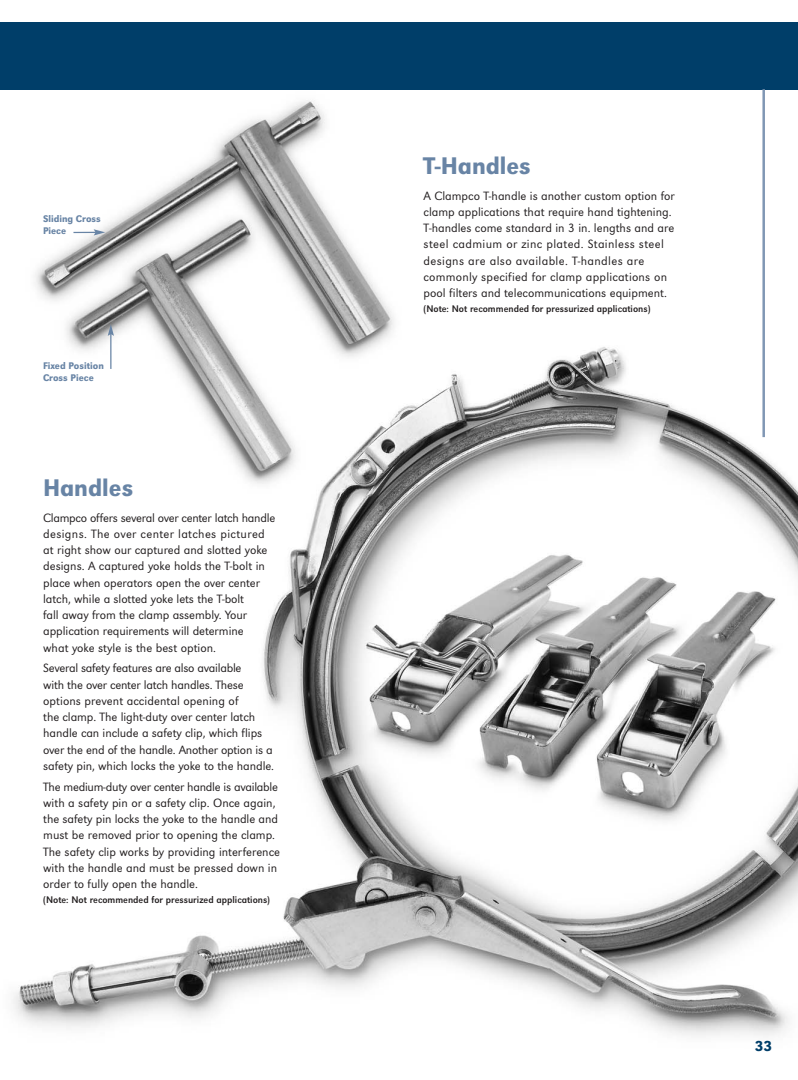
<style>
.page{position:relative;width:798px;height:1080px;background:#fff}
.page>*{position:absolute;margin:0;border:0;box-sizing:border-box;transform-origin:0 0}
.t1{font:25px "URW Grotesk T Medi Narr";color:#6884a5}
.t2{font:500 15px "URW Grotesk T";color:#003e69}
.t3{font:12.5px/16.2px "URW Grotesk T Ligh";color:#231f20}
.t4{font:10px "URW Grotesk T Regu Narr";color:#231f20}
.t5{font:10px/11.9px "URW Grotesk T Medi Narr";color:#6884a5}
</style>
<div class="page">
<img style="left:13px;top:337px;width:784px;height:699px">
<div style="left:0;top:22px;width:797px;height:68px;background:#003e69"></div>
<hr style="left:762px;top:89px;width:2px;height:348px;background:#8097b4">
<img style="left:17px;top:100px;width:401px;height:408px">
<hr style="left:110px;top:334px;width:1px;height:35px;background:#6884a5">
<svg style="left:108px;top:324px;width:6px;height:12px"></svg>
<svg style="left:73px;top:229px;width:32px;height:7px"></svg>
<p class="t5" style="left:43px;top:213px;width:59px">Sliding Cross<br>Piece</p>
<p class="t5" style="left:43px;top:361px;width:62px">Fixed Position<br>Cross Piece</p>
<h1 class="t1" style="left:43px;top:479px;width:92px">Handles</h1>
<p class="t3" style="left:43px;top:510px;width:233px">Clampco offers several over center latch handle designs. The over center latches pictured at right show our captured and slotted yoke designs. A captured yoke holds the T-bolt in place when operators open the over center latch, while a slotted yoke lets the T-bolt<br>fall away from the clamp assembly. Your application requirements will determine<br>what yoke style is the best option.</p>
<p class="t3" style="left:43px;top:661px;width:232px">Several safety features are also available<br>with the over center latch handles. These options prevent accidental opening of<br>the clamp. The light-duty over center latch handle can include a safety clip, which flips over the end of the handle. Another option is a safety pin, which locks the yoke to the handle.</p>
<p class="t3" style="left:43px;top:779px;width:238px">The medium-duty over center handle is available with a safety pin or a safety clip. Once again, the safety pin locks the yoke to the handle and must be removed prior to opening the clamp.<br>The safety clip works by providing interference with the handle and must be pressed down in order to fully open the handle.</p>
<p class="t4" style="left:43px;top:896px;width:228px">(Note: Not recommended for pressurized applications)</p>
<h1 class="t1" style="left:423px;top:157px;width:109px">T-Handles</h1>
<p class="t3" style="left:423px;top:189px;width:252px">A Clampco T-handle is another custom option for clamp applications that require hand tightening.<br>T-handles come standard in 3 in. lengths and are steel cadmium or zinc plated. Stainless steel designs are also available. T-handles are commonly specified for clamp applications on pool filters and telecommunications equipment.</p>
<p class="t4" style="left:423px;top:305px;width:228px">(Note: Not recommended for pressurized applications)</p>
<p class="t2" style="left:754px;top:1040px;width:19px">33</p>
</div>
